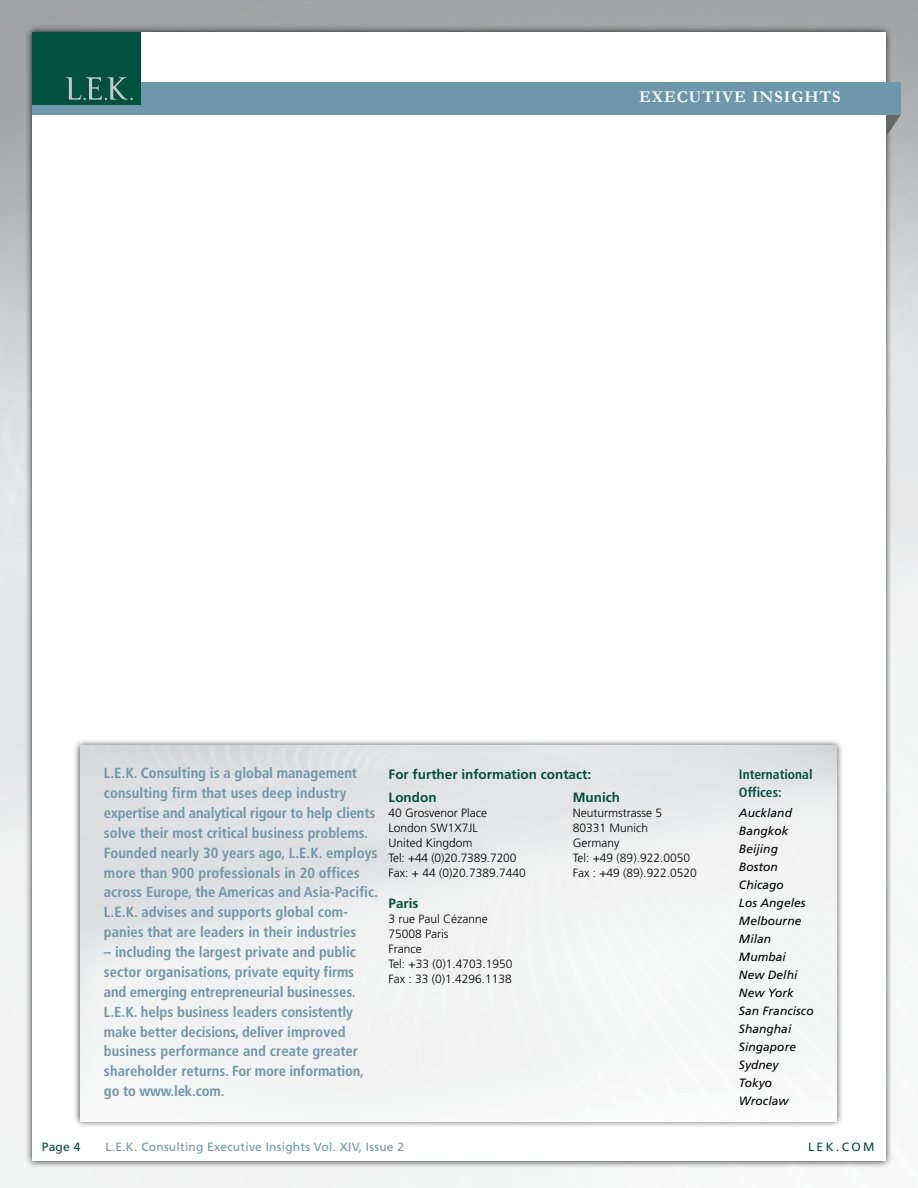
<style>
.page{position:relative;width:918px;height:1188px;background:#fff}
.page>*{position:absolute;margin:0;border:0;box-sizing:border-box;transform-origin:0 0}
.t1{font:700 16.5px "Garamond";letter-spacing:.06em;color:#fff}
.t2{font:700 condensed 14.7px/20px "Frutiger";color:#6d98ac}
.t3{font:700 13.5px/23.1px "Frutiger";color:#00523d}
.t4{font:700 condensed 13.5px/18px "Frutiger";color:#00523d}
.t5{font:300 12px/15px "Frutiger";color:#000}
.t6{font:italic 12px/18px "Frutiger";letter-spacing:.005em;color:#000}
.t7{font:12px "Frutiger";letter-spacing:.02em;color:#6d98ac}
.t8{font:12px "Frutiger";letter-spacing:.2em;color:#00523d}
</style>
<div class="page">
<div style="left:25px;top:25px;width:868px;height:1143px;background:#000;opacity:.75"></div>
<div style="left:32px;top:32px;width:854px;height:1129px;background:#fff"></div>
<svg style="left:886px;top:115px;width:14px;height:22px"></svg>
<div style="left:32px;top:83px;width:868px;height:32px;background:#6d98ac"></div>
<div style="left:32px;top:32px;width:108px;height:73px;background:#00523d"></div>
<svg style="left:66px;top:77px;width:67px;height:23px"></svg>
<div style="left:73px;top:738px;width:771px;height:390px;background:#000;opacity:.75"></div>
<img style="left:80px;top:746px;width:757px;height:375px">
<p class="t1" style="left:639px;top:87px;width:203px">EXE CUTIVE INSIGHTS</p>
<p class="t2" style="left:104px;top:763px;width:276px">L.E.K. Consulting is a global management consulting firm that uses deep industry expertise and analytical rigour to help clients solve their most critical business problems.<br>Founded nearly 30 years ago, L.E.K. employs more than 900 professionals in 20 offices across Europe, the Americas and Asia-Pacific.<br>L.E.K. advises and supports global com&shy;panies that are leaders in their industries</p>
<p class="t2" style="left:104px;top:942px;width:262px">– including the largest private and public sector organisations, private equity firms and emerging entrepreneurial businesses.<br>L.E.K. helps business leaders consistently make better decisions, deliver improved business performance and create greater shareholder returns. For more information, go to www.lek.com.</p>
<p class="t3" style="left:389px;top:763px;width:204px">For further information contact:<br>London</p>
<p class="t5" style="left:389px;top:805px;width:139px">40 Grosvenor Place<br>London SW1X7JL<br>United Kingdom<br>Tel: +44 (0)20.7389.7200<br>Fax: + 44 (0)20.7389.7440</p>
<p class="t3" style="left:389px;top:892px;width:32px">Paris</p>
<p class="t5" style="left:389px;top:912px;width:125px">3 rue Paul Cézanne<br>75008 Paris<br>France<br>Tel: +33 (0)1.4703.1950<br>Fax : 33 (0)1.4296.1138</p>
<p class="t3" style="left:573px;top:786px;width:49px">Munich</p>
<p class="t5" style="left:573px;top:805px;width:125px">Neuturmstrasse 5<br>80331 Munich<br>Germany<br>Tel: +49 (89).922.0050<br>Fax : +49 (89).922.0520</p>
<p class="t4" style="left:739px;top:765px;width:75px">International<br>Offices:</p>
<p class="t6" style="left:739px;top:804px;width:76px">Auckland<br>Bangkok<br>Beijing<br>Boston<br>Chicago<br>Los Angeles<br>Melbourne<br>Milan<br>Mumbai<br>New Delhi<br>New York<br>San Francisco<br>Shanghai<br>Singapore<br>Sydney<br>Tokyo<br>Wroclaw</p>
<p class="t8" style="left:42px;top:1140px;width:40px">Page 4</p>
<p class="t7" style="left:106px;top:1140px;width:300px">L.E .K. Consulting Executive Insights Vol. XIV, Issue 2</p>
<p class="t8" style="left:808px;top:1140px;width:68px">lek.com</p>
</div>
